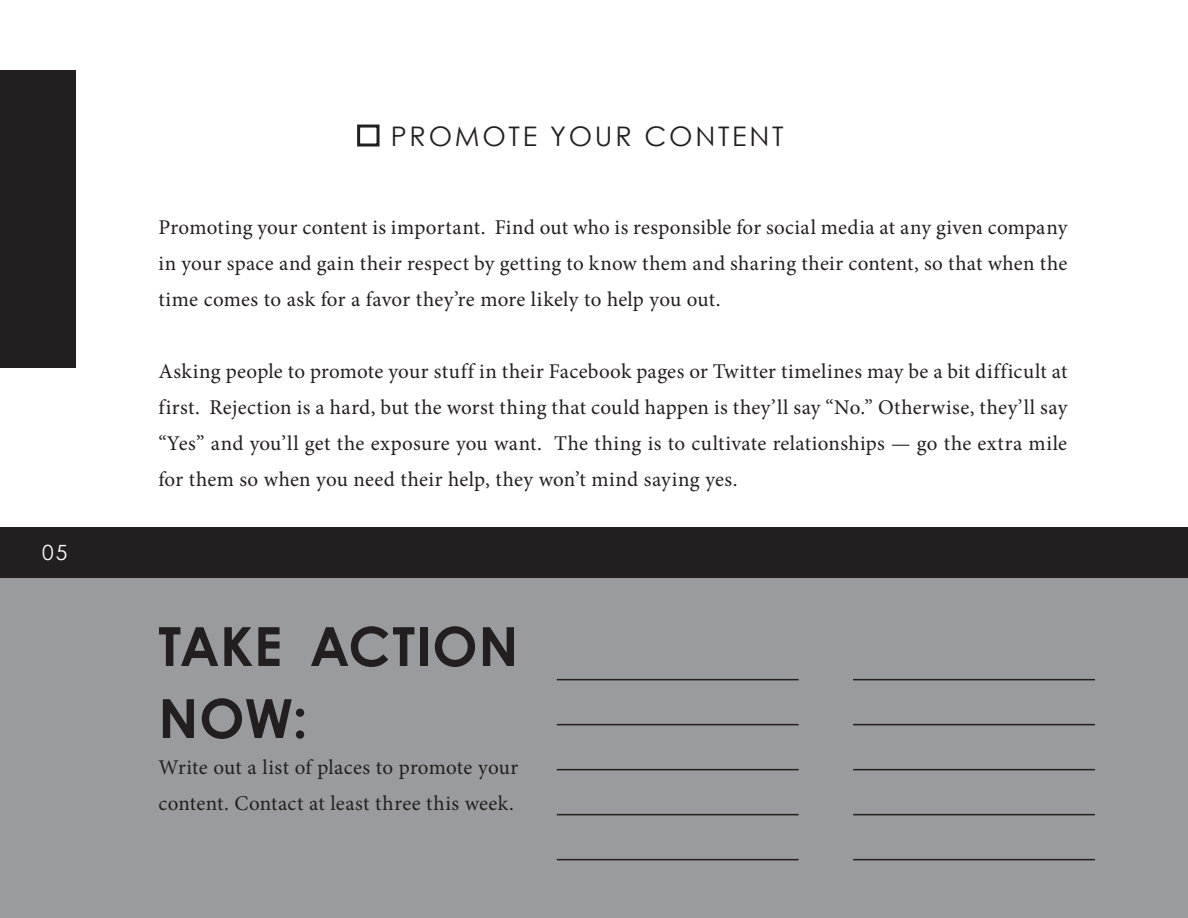
<style>
.page{position:relative;width:1188px;height:918px;background:#fff}
.page>*{position:absolute;margin:0;border:0;box-sizing:border-box;transform-origin:0 0}
.Normal_12pt_light{font:700 54px/72px "Century Gothic";letter-spacing:.015em;color:#231f20}
.Subtitle_18pt_regula{font:27px "Century Gothic";letter-spacing:.1em;color:#231f20}
.Normal_12pt_light-2{font:21px/36px "Minion Pro";letter-spacing:.01em;color:#231f20;text-align:justify}
.Subtitle_18pt_regula-2{font:21px "Century Gothic";color:#fff}
</style>
<div class="page">
<div style="left:0;top:527px;width:1188px;height:51px;background:#231f20"></div>
<div style="left:0;top:578px;width:1188px;height:340px;background:#999b9e"></div>
<div style="left:0;top:70px;width:76px;height:298px;background:#231f20"></div>
<div style="left:357px;top:125px;width:23px;height:22px;border:3px solid #231f20"></div>
<hr style="left:853px;top:769px;width:242px;height:1px;background:#231f20">
<hr style="left:853px;top:814px;width:242px;height:1px;background:#231f20">
<hr style="left:853px;top:859px;width:242px;height:1px;background:#231f20">
<hr style="left:853px;top:679px;width:242px;height:1px;background:#231f20">
<hr style="left:853px;top:724px;width:242px;height:1px;background:#231f20">
<hr style="left:557px;top:769px;width:242px;height:1px;background:#231f20">
<hr style="left:557px;top:814px;width:242px;height:1px;background:#231f20">
<hr style="left:557px;top:859px;width:242px;height:1px;background:#231f20">
<hr style="left:557px;top:679px;width:242px;height:1px;background:#231f20">
<hr style="left:557px;top:724px;width:242px;height:1px;background:#231f20">
<p class="Subtitle_18pt_regula-2" style="left:42px;top:537px;width:27px">05</p>
<p class="Subtitle_18pt_regula" style="left:391px;top:117px;width:394px">PROMOTE YOUR CONTENT</p>
<p class="Normal_12pt_light-2" style="left:158px;top:209px;width:911px">Promoting your content is important. Find out who is responsible for social media at any given company in your space and gain their respect by getting to know them and sharing their content, so that when the time comes to ask for a favor they’re more likely to help you out.</p>
<p class="Normal_12pt_light-2" style="left:158px;top:353px;width:911px">Asking people to promote your stuff in their Facebook pages or Twitter timelines may be a bit difficult at first. Rejection is a hard, but the worst thing that could happen is they’ll say “No.” Otherwise, they’ll say “Yes” and you’ll get the exposure you want. The thing is to cultivate relationships — go the extra mile for them so when you need their help, they won’t mind saying yes.</p>
<p class="Normal_12pt_light" style="left:158px;top:608px;width:362px">TAKE ACTION<br>NOW:</p>
<p class="Normal_12pt_light-2" style="left:158px;top:749px;width:362px">Write out a list of places to promote your content. Contact at least three this week.</p>
</div>
